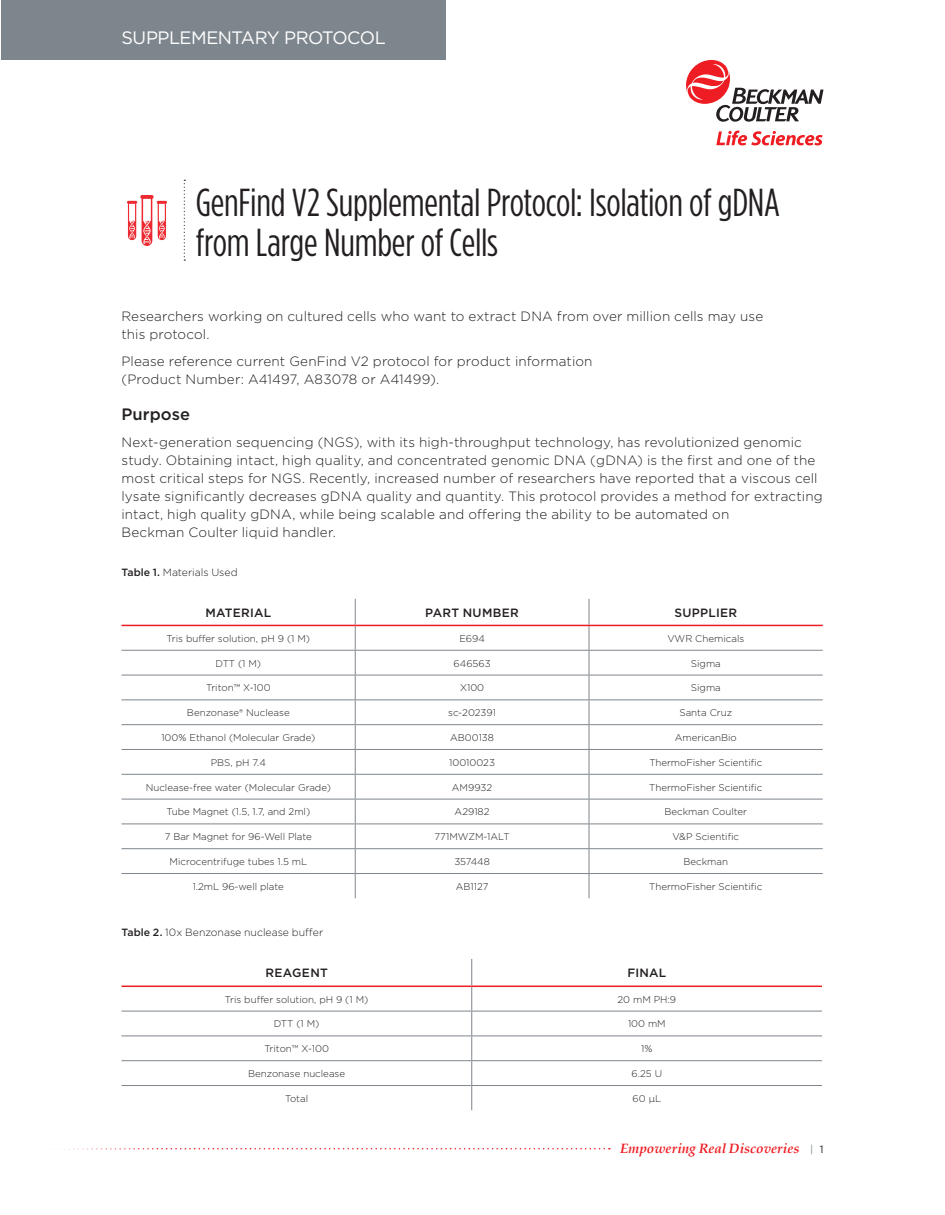
<style>
.page{position:relative;width:945px;height:1215px;background:#fff}
.page>*{position:absolute;margin:0;border:0;box-sizing:border-box;transform-origin:0 0}
.t1{font:39px/40.5px "Gotham Condensed";letter-spacing:-.005em;color:#231f20}
.t2{font:18px "Gotham";letter-spacing:-.03em;color:#fff}
.t3{font:500 16.5px "Gotham";color:#231f20}
.t4{font:300 13.5px/18px "Gotham";letter-spacing:.01em;color:#231f20}
.t5{font:italic 700 13.5px "Palatino";color:#ee1d23}
.t6{font:500 12px "Gotham";letter-spacing:.02em;color:#231f20}
.t7{font:300 10.5px "Gotham";color:#231f20}
.t8{font:300 9.75px "Gotham";color:#231f20}
.s1{font-weight:500}
.s2{font-family:"Gotham";font-weight:400;font-style:normal;font-size:10.5px;color:#7e868d}
.s3{font-family:"Gotham";font-weight:400;font-style:normal;font-size:10.5px;color:#231f20}
</style>
<div class="page">
<svg style="left:73px;top:1148px;width:537px;height:1px"></svg>
<div style="left:1px;top:0;width:445px;height:60px;background:#7e868d"></div>
<svg style="left:686px;top:60px;width:138px;height:62px"></svg>
<svg style="left:716px;top:131px;width:107px;height:14px"></svg>
<svg style="left:184px;top:180px;width:1px;height:81px"></svg>
<img style="left:127px;top:195px;width:40px;height:51px">
<svg style="left:355px;top:599px;width:1px;height:299px"></svg>
<svg style="left:589px;top:599px;width:1px;height:299px"></svg>
<hr style="left:122px;top:650px;width:233px;height:1px;background:#7e868d">
<hr style="left:355px;top:650px;width:234px;height:1px;background:#7e868d">
<hr style="left:589px;top:650px;width:234px;height:1px;background:#7e868d">
<hr style="left:122px;top:675px;width:233px;height:1px;background:#7e868d">
<hr style="left:355px;top:675px;width:234px;height:1px;background:#7e868d">
<hr style="left:589px;top:675px;width:234px;height:1px;background:#7e868d">
<hr style="left:122px;top:699px;width:233px;height:1px;background:#7e868d">
<hr style="left:355px;top:699px;width:234px;height:1px;background:#7e868d">
<hr style="left:589px;top:699px;width:234px;height:1px;background:#7e868d">
<hr style="left:122px;top:724px;width:233px;height:1px;background:#7e868d">
<hr style="left:355px;top:724px;width:234px;height:1px;background:#7e868d">
<hr style="left:589px;top:724px;width:234px;height:1px;background:#7e868d">
<hr style="left:122px;top:749px;width:233px;height:1px;background:#7e868d">
<hr style="left:355px;top:749px;width:234px;height:1px;background:#7e868d">
<hr style="left:589px;top:749px;width:234px;height:1px;background:#7e868d">
<hr style="left:122px;top:774px;width:233px;height:1px;background:#7e868d">
<hr style="left:355px;top:774px;width:234px;height:1px;background:#7e868d">
<hr style="left:589px;top:774px;width:234px;height:1px;background:#7e868d">
<hr style="left:122px;top:799px;width:233px;height:1px;background:#7e868d">
<hr style="left:355px;top:799px;width:234px;height:1px;background:#7e868d">
<hr style="left:589px;top:799px;width:234px;height:1px;background:#7e868d">
<hr style="left:122px;top:824px;width:233px;height:1px;background:#7e868d">
<hr style="left:355px;top:824px;width:234px;height:1px;background:#7e868d">
<hr style="left:589px;top:824px;width:234px;height:1px;background:#7e868d">
<hr style="left:122px;top:848px;width:233px;height:1px;background:#7e868d">
<hr style="left:355px;top:848px;width:234px;height:1px;background:#7e868d">
<hr style="left:589px;top:848px;width:234px;height:1px;background:#7e868d">
<hr style="left:122px;top:873px;width:233px;height:1px;background:#7e868d">
<hr style="left:355px;top:873px;width:234px;height:1px;background:#7e868d">
<hr style="left:589px;top:873px;width:234px;height:1px;background:#7e868d">
<hr style="left:122px;top:625px;width:233px;height:1px;background:#ee1d23">
<hr style="left:355px;top:625px;width:234px;height:1px;background:#ee1d23">
<hr style="left:589px;top:625px;width:234px;height:1px;background:#ee1d23">
<svg style="left:471px;top:959px;width:1px;height:151px"></svg>
<hr style="left:122px;top:1011px;width:350px;height:1px;background:#7e868d">
<hr style="left:472px;top:1011px;width:350px;height:1px;background:#7e868d">
<hr style="left:122px;top:1036px;width:350px;height:1px;background:#7e868d">
<hr style="left:472px;top:1036px;width:350px;height:1px;background:#7e868d">
<hr style="left:122px;top:1060px;width:350px;height:1px;background:#7e868d">
<hr style="left:472px;top:1060px;width:350px;height:1px;background:#7e868d">
<hr style="left:122px;top:1085px;width:350px;height:1px;background:#7e868d">
<hr style="left:472px;top:1085px;width:350px;height:1px;background:#7e868d">
<hr style="left:122px;top:986px;width:350px;height:1px;background:#ee1d23">
<hr style="left:472px;top:986px;width:350px;height:1px;background:#ee1d23">
<h2 class="t2" style="left:122px;top:27px;width:266px">SUPPLEMENTARY PROTOCOL</h2>
<h1 class="t1" style="left:196px;top:181px;width:586px">GenFind V2 Supplemental Protocol: Isolation of gDNA from Large Number of Cells</h1>
<p class="t4" style="left:122px;top:307px;width:643px">Researchers working on cultured cells who want to extract DNA from over million cells may use this protocol.</p>
<p class="t4" style="left:122px;top:352px;width:473px">Please reference current GenFind V2 protocol for product information (Product Number: A41497, A83078 or A41499).</p>
<p class="t3" style="left:122px;top:404px;width:70px">Purpose</p>
<p class="t4" style="left:122px;top:433px;width:703px">Next-generation sequencing (NGS), with its high-throughput technology, has revolutionized genomic study. Obtaining intact, high quality, and concentrated genomic DNA (gDNA) is the first and one of the most critical steps for NGS. Recently, increased number of researchers have reported that a viscous cell lysate significantly decreases gDNA quality and quantity. This protocol provides a method for extracting intact, high quality gDNA, while being scalable and offering the ability to be automated on<br>Beckman Coulter liquid handler.</p>
<p class="t7" style="left:122px;top:565px;width:118px"><span class="s1">Table 1.</span> Materials Used</p>
<p class="t6" style="left:206px;top:605px;width:67px">MATERIAL</p>
<p class="t6" style="left:425px;top:605px;width:95px">PART NUMBER</p>
<p class="t6" style="left:675px;top:605px;width:64px">SUPPLIER</p>
<p class="t8" style="left:167px;top:632px;width:145px">Tris buffer solution, pH 9 (1 M)</p>
<p class="t8" style="left:459px;top:632px;width:27px">E694</p>
<p class="t8" style="left:667px;top:632px;width:78px">VWR Chemicals</p>
<p class="t8" style="left:216px;top:657px;width:47px">DTT (1 M)</p>
<p class="t8" style="left:454px;top:657px;width:39px">646563</p>
<p class="t8" style="left:691px;top:657px;width:31px">Sigma</p>
<p class="t8" style="left:206px;top:682px;width:66px">Triton™ X-100</p>
<p class="t8" style="left:460px;top:682px;width:26px">X100</p>
<p class="t8" style="left:691px;top:682px;width:31px">Sigma</p>
<p class="t8" style="left:187px;top:707px;width:104px">Benzonase® Nuclease</p>
<p class="t8" style="left:448px;top:707px;width:49px">sc-202391</p>
<p class="t8" style="left:679px;top:707px;width:54px">Santa Cruz</p>
<p class="t8" style="left:161px;top:731px;width:155px">100% Ethanol (Molecular Grade)</p>
<p class="t8" style="left:450px;top:731px;width:45px">AB00138</p>
<p class="t8" style="left:675px;top:731px;width:63px">AmericanBio</p>
<p class="t8" style="left:211px;top:756px;width:57px">PBS, pH 7.4</p>
<p class="t8" style="left:449px;top:756px;width:47px">10010023</p>
<p class="t8" style="left:649px;top:756px;width:115px">ThermoFisher Scientific</p>
<p class="t8" style="left:146px;top:781px;width:187px">Nuclease-free water (Molecular Grade)</p>
<p class="t8" style="left:452px;top:781px;width:42px">AM9932</p>
<p class="t8" style="left:649px;top:781px;width:115px">ThermoFisher Scientific</p>
<p class="t8" style="left:166px;top:806px;width:145px">Tube Magnet (1.5, 1.7, and 2ml)</p>
<p class="t8" style="left:455px;top:806px;width:36px">A29182</p>
<p class="t8" style="left:665px;top:806px;width:84px">Beckman Coulter</p>
<p class="t8" style="left:165px;top:831px;width:149px">7 Bar Magnet for 96-Well Plate</p>
<p class="t8" style="left:435px;top:831px;width:77px">771MWZM-1ALT</p>
<p class="t8" style="left:672px;top:831px;width:68px">V&amp;P Scientific</p>
<p class="t8" style="left:170px;top:855px;width:139px">Microcentrifuge tubes 1.5 mL</p>
<p class="t8" style="left:454px;top:855px;width:37px">357448</p>
<p class="t8" style="left:684px;top:855px;width:46px">Beckman</p>
<p class="t8" style="left:193px;top:880px;width:93px">1.2mL 96-well plate</p>
<p class="t8" style="left:456px;top:880px;width:34px">AB1127</p>
<p class="t8" style="left:649px;top:880px;width:115px">ThermoFisher Scientific</p>
<p class="t7" style="left:122px;top:925px;width:203px"><span class="s1">Table 2.</span> 10x Benzonase nuclease buffer</p>
<p class="t6" style="left:265px;top:965px;width:64px">REAGENT</p>
<p class="t6" style="left:627px;top:965px;width:40px">FINAL</p>
<p class="t8" style="left:225px;top:993px;width:145px">Tris buffer solution, pH 9 (1 M)</p>
<p class="t8" style="left:618px;top:993px;width:60px">20 mM PH:9</p>
<p class="t8" style="left:274px;top:1018px;width:47px">DTT (1 M)</p>
<p class="t8" style="left:628px;top:1018px;width:39px">100 mM</p>
<p class="t8" style="left:264px;top:1043px;width:66px">Triton™ X-100</p>
<p class="t8" style="left:641px;top:1043px;width:13px">1%</p>
<p class="t8" style="left:248px;top:1067px;width:99px">Benzonase nuclease</p>
<p class="t8" style="left:632px;top:1067px;width:32px">6.25 U</p>
<p class="t8" style="left:285px;top:1092px;width:25px">Total</p>
<p class="t8" style="left:633px;top:1092px;width:30px">60 μL</p>
<p class="t5" style="left:620px;top:1137px;width:205px">Empowering Real Discoveries <span class="s2">|</span> <span class="s3">1</span></p>
</div>
